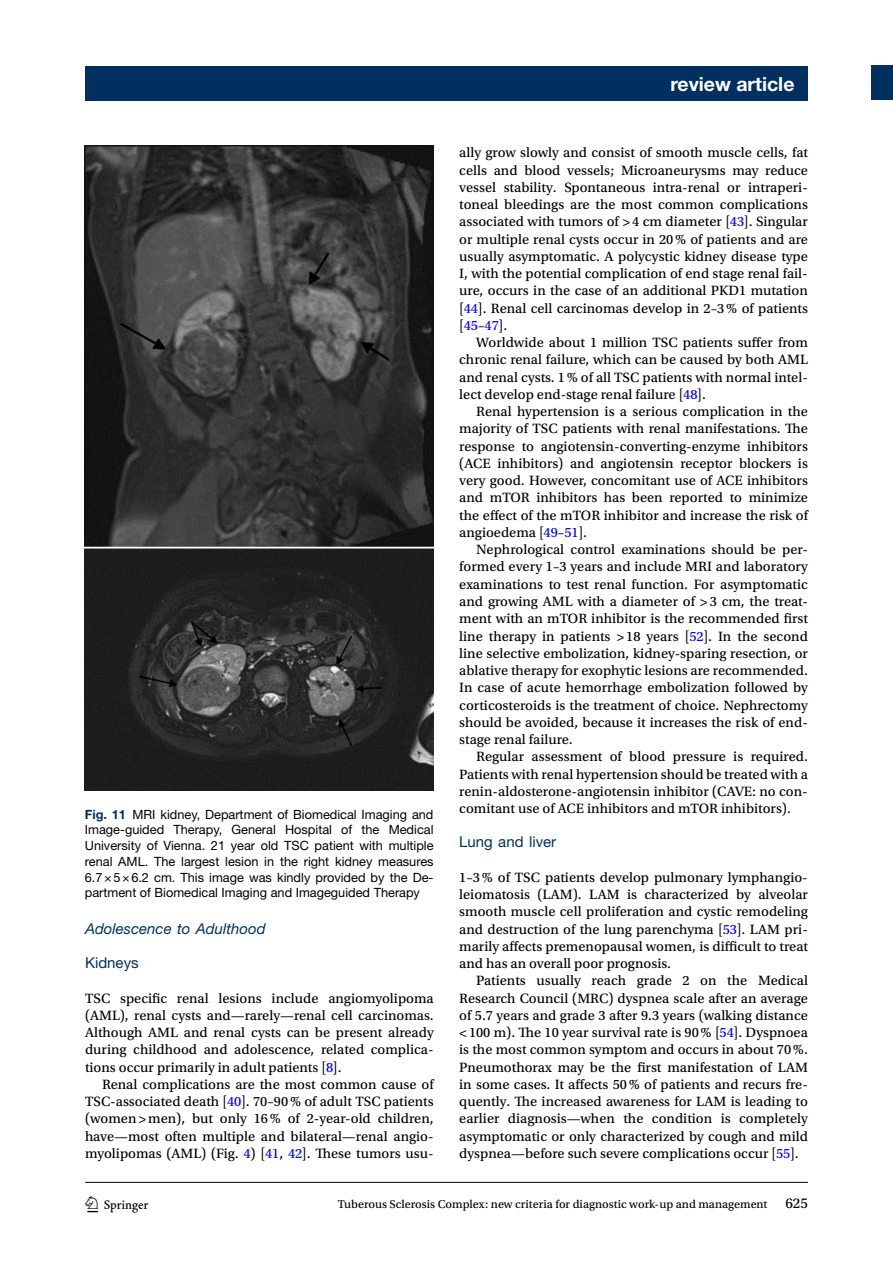
<style>
.page{position:relative;width:893px;height:1263px;background:#fff}
.page>*{position:absolute;margin:0;border:0;box-sizing:border-box;transform-origin:0 0}
.t1{font:22.5px "Springnew";color:#000}
.t2{font:700 19.5px "Helvetica Neue";color:#fff}
.t3{font:italic 15px "Helvetica Neue";color:#00305f}
.t4{font:15px "Helvetica Neue";color:#00305f}
.t5{font:14.25px/17.2px "Utopia Std Capt";color:#000;text-align:justify}
.t6{font:12.75px/15.8px "Helvetica Neue";color:#000;text-align:justify}
.t7{font:12px "Utopia Std Capt";color:#000}
.s1{font-weight:700;color:#00305f}
.s2{color:#00f}
.s3{font-size:15px}
</style>
<div class="page">
<div style="left:85px;top:66px;width:722px;height:34px;background:#00305f"></div>
<div style="left:872px;top:66px;width:21px;height:34px;background:#00305f"></div>
<hr style="left:85px;top:1182px;width:723px;height:1px;background:#000">
<img style="left:85px;top:145px;width:349px;height:645px">
<p class="t6" style="left:85px;top:806px;width:350px"><span class="s1">Fig. 11</span> MRI kidney, Department of Biomedical Imaging and Image-guided Therapy, General Hospital of the Medical University of Vienna. 21 year old TSC patient with multiple renal AML. The largest lesion in the right kidney measures 6.7×5×6.2 cm. This image was kindly provided by the De&shy;partment of Biomedical Imaging and Imageguided Therapy</p>
<p class="t3" style="left:85px;top:919px;width:182px">Adolescence to Adulthood</p>
<p class="t4" style="left:85px;top:954px;width:55px">Kidneys</p>
<p class="t5" style="left:85px;top:990px;width:350px">TSC specific renal lesions include angiomyolipoma (AML), renal cysts and—rarely—renal cell carcinomas.<br>Although AML and renal cysts can be present already during childhood and adolescence, related complica&shy;tions occur primarily in adult patients [<span class="s2">8</span>].</p>
<p class="t5" style="left:85px;top:1076px;width:350px;text-indent:17px">Renal complications are the most common cause of TSC-associated death [<span class="s2">40</span>]. 70–90% of adult TSC patients (women&gt;men), but only 16% of 2-year-old children, have—most often multiple and bilateral—renal angio&shy;myolipomas (AML) (Fig. <span class="s2">4</span>) [<span class="s2">41</span>, <span class="s2">42</span>]. These tumors usu-</p>
<h2 class="t2" style="left:670px;top:72px;width:126px">review article</h2>
<p class="t5" style="left:459px;top:144px;width:350px">ally grow slowly and consist of smooth muscle cells, fat cells and blood vessels; Microaneurysms may reduce vessel stability. Spontaneous intra-renal or intraperi&shy;toneal bleedings are the most common complications associated with tumors of &gt;4 cm diameter [<span class="s2">43</span>]. Singular or multiple renal cysts occur in 20% of patients and are usually asymptomatic. A polycystic kidney disease type I, with the potential complication of end stage renal fail&shy;ure, occurs in the case of an additional PKD1 mutation [<span class="s2">44</span>]. Renal cell carcinomas develop in 2–3% of patients [<span class="s2">45</span>–<span class="s2">47</span>].</p>
<p class="t5" style="left:459px;top:334px;width:350px;text-indent:17px">Worldwide about 1 million TSC patients suffer from chronic renal failure, which can be caused by both AML and renal cysts. 1% of all TSC patients with normal intel&shy;lect develop end-stage renal failure [<span class="s2">48</span>].</p>
<p class="t5" style="left:459px;top:403px;width:350px;text-indent:17px">Renal hypertension is a serious complication in the majority of TSC patients with renal manifestations. The response to angiotensin-converting-enzyme inhibitors (ACE inhibitors) and angiotensin receptor blockers is very good. However, concomitant use of ACE inhibitors and mTOR inhibitors has been reported to minimize the effect of the mTOR inhibitor and increase the risk of angioedema [<span class="s2">49</span>–<span class="s2">51</span>].</p>
<p class="t5" style="left:459px;top:541px;width:350px;text-indent:17px">Nephrological control examinations should be per&shy;formed every 1–3 years and include MRI and laboratory examinations to test renal function. For asymptomatic and growing AML with a diameter of &gt;3 cm, the treat&shy;ment with an mTOR inhibitor is the recommended first line therapy in patients &gt;18 years [<span class="s2">52</span>]. In the second line selective embolization, kidney-sparing resection, or ablative therapy for exophytic lesions are recommended.<br>In case of acute hemorrhage embolization followed by corticosteroids is the treatment of choice. Nephrectomy should be avoided, because it increases the risk of end&shy;stage renal failure.</p>
<p class="t5" style="left:459px;top:748px;width:350px;text-indent:17px">Regular assessment of blood pressure is required.<br>Patients with renal hypertension should be treated with a renin-aldosterone-angiotensin inhibitor (CAVE: no con&shy;comitant use of ACE inhibitors and mTOR inhibitors).</p>
<p class="t4" style="left:459px;top:833px;width:98px">Lung and liver</p>
<p class="t5" style="left:459px;top:869px;width:350px;text-align:left">1–3% of TSC patients develop pulmonary lymphangio&shy;leiomatosis (LAM). LAM is characterized by alveolar smooth muscle cell proliferation and cystic remodeling and destruction of the lung parenchyma [<span class="s2">53</span>]. LAM pri&shy;marily affects premenopausal women, is difficult to treat and has an overall poor prognosis.</p>
<p class="t5" style="left:459px;top:972px;width:350px;text-indent:17px">Patients usually reach grade 2 on the Medical Research Council (MRC) dyspnea scale after an average of 5.7 years and grade 3 after 9.3 years (walking distance &lt;100 m). The 10 year survival rate is 90% [<span class="s2">54</span>]. Dyspnoea is the most common symptom and occurs in about 70%.<br>Pneumothorax may be the first manifestation of LAM in some cases. It affects 50% of patients and recurs fre&shy;quently. The increased awareness for LAM is leading to earlier diagnosis—when the condition is completely asymptomatic or only characterized by cough and mild dyspnea—before such severe complications occur [<span class="s2">55</span>].</p>
<h1 class="t1" style="left:87px;top:1196px;width:63px">1 3</h1>
<p class="t7" style="left:338px;top:1198px;width:472px">Tuberous Sclerosis Complex: new criteria for diagnostic work-up and management <span class="s3">625</span></p>
</div>
